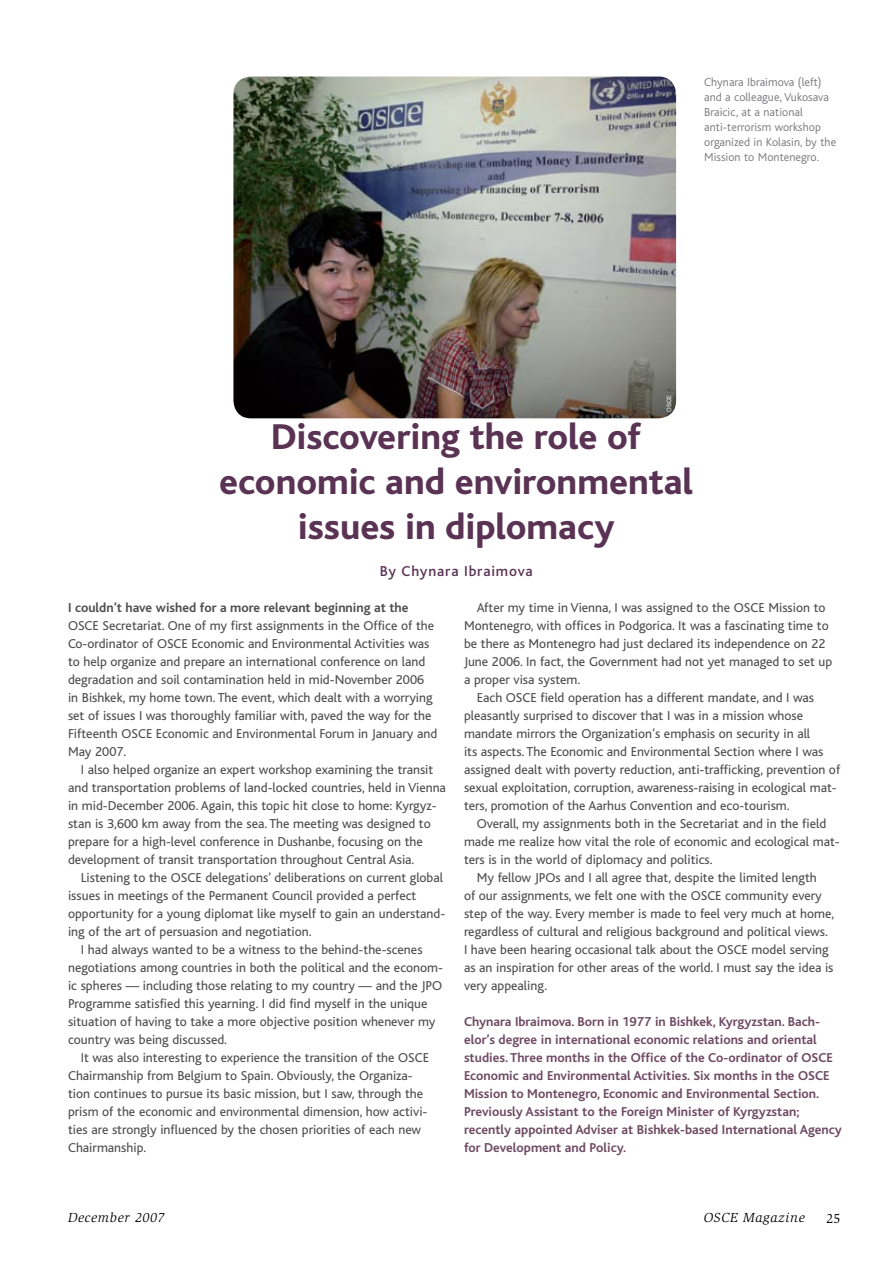
<style>
.page{position:relative;width:893px;height:1263px;background:#fff}
.page>*{position:absolute;margin:0;border:0;box-sizing:border-box;transform-origin:0 0}
.t1{font:800 37.5px/45px "Bliss";letter-spacing:-.005em;color:#5a3354;text-align:center}
.t2{font:500 15px "Bliss";letter-spacing:.055em;color:#5a3354}
.t3{font:13.5px/18px "Bliss";color:#4d4d4f}
.t4{font:700 13.5px/18px "Bliss";color:#6e4a63}
.t5{font:700 13.5px "Bliss";color:#4d4d4f}
.t6{font:italic 13.5px "Slimbach";letter-spacing:.05em;color:#000}
.t7{font:13.5px "Slimbach";color:#000}
.t8{font:300 12px/15px "Bliss";letter-spacing:.005em;color:#77787b}
.t9{font:6px "Helvetica Neue";color:#fff}
</style>
<div class="page">
<img style="left:233px;top:77px;width:443px;height:341px">
<p class="t8" style="left:704px;top:74px;width:134px">Chynara I braimova (left) and a colleague, Vukosava<br>Braicic, at a national anti-terrorism workshop organized in Kolasin, by the<br>Mission to Montenegro.</p>
<p class="t9" style="left:665px;top:412px;width:18px;rotate:-90deg">OSCE</p>
<h1 class="t1" style="left:219px;top:415px;width:476px">Discovering the role of economic and environmental issues in diplomacy</h1>
<p class="t2" style="left:380px;top:563px;width:155px">By Chynara Ibraimova</p>
<p class="t5" style="left:68px;top:601px;width:342px">I couldn’t have wished for a more relevant beginning at the</p>
<p class="t3" style="left:68px;top:617px;width:371px">OSCE Secretariat. One of my first assignments in the Office of the Co-ordinator of OSCE Economic and Environmental Activities was to help organize and prepare an international conference on land degradation and soil contamination held in mid-November 2006 in Bishkek, my home town. The event, which dealt with a worrying set of issues I was thoroughly familiar with, paved the way for the Fifteenth OSCE Economic and Environmental Forum in January and May 2007.</p>
<p class="t3" style="left:68px;top:761px;width:379px;text-indent:13px">I also helped organize an expert workshop examining the transit and transportation problems of land-locked countries, held in Vienna in mid-December 2006. Again, this topic hit close to home: Kyrgyz&shy;stan is 3,600 km away from the sea. The meeting was designed to prepare for a high-level conference in Dushanbe, focusing on the development of transit transportation throughout Central Asia.</p>
<p class="t3" style="left:81px;top:869px;width:364px">Listening to the OSCE delegations’ deliberations on current global</p>
<p class="t3" style="left:68px;top:887px;width:350px">issues in meetings of the Permanent Council provided a perfect</p>
<p class="t3" style="left:68px;top:905px;width:379px">opportunity for a young diplomat like myself to gain an understand-</p>
<p class="t3" style="left:68px;top:923px;width:245px">ing of the art of persuasion and negotiation.</p>
<p class="t3" style="left:81px;top:941px;width:343px">I had always wanted to be a witness to the behind-the-scenes</p>
<p class="t3" style="left:68px;top:959px;width:376px">negotiations among countries in both the political and the econom-</p>
<p class="t3" style="left:68px;top:977px;width:376px">ic spheres — including those relating to my country — and the JPO</p>
<p class="t3" style="left:68px;top:995px;width:361px">Programme satisfied this yearning. I did find myself in the unique</p>
<p class="t3" style="left:68px;top:1013px;width:369px">situation of having to take a more objective position whenever my</p>
<p class="t3" style="left:68px;top:1031px;width:161px">country was being discussed.</p>
<p class="t3" style="left:81px;top:1049px;width:350px">It was also interesting to experience the transition of the OSCE</p>
<p class="t3" style="left:68px;top:1067px;width:346px">Chairmanship from Belgium to Spain. Obviously, the Organiza-</p>
<p class="t3" style="left:68px;top:1085px;width:357px">tion continues to pursue its basic mission, but I saw, through the</p>
<p class="t3" style="left:68px;top:1103px;width:361px">prism of the economic and environmental dimension, how activi-</p>
<p class="t3" style="left:68px;top:1121px;width:355px">ties are strongly influenced by the chosen priorities of each new</p>
<p class="t3" style="left:68px;top:1139px;width:80px">Chairmanship.</p>
<p class="t3" style="left:464px;top:599px;width:370px;text-indent:13px">After my time in Vienna, I was assigned to the OSCE Mission to Montenegro, with offices in Podgorica. It was a fascinating time to be there as Montenegro had just declared its independence on 22<br>June 2006. In fact, the Government had not yet managed to set up a proper visa system.</p>
<p class="t3" style="left:464px;top:689px;width:378px;text-indent:13px">Each OSCE field operation has a different mandate, and I was pleasantly surprised to discover that I was in a mission whose mandate mirrors the Organization’s emphasis on security in all<br>its aspects. The Economic and Environmental Section where I was assigned dealt with poverty reduction, anti-trafficking, prevention of sexual exploitation, corruption, awareness-raising in ecological mat&shy;ters, promotion of the Aarhus Convention and eco-tourism.</p>
<p class="t3" style="left:477px;top:815px;width:351px">Overall, my assignments both in the Secretariat and in the field</p>
<p class="t3" style="left:464px;top:833px;width:377px">made me realize how vital the role of economic and ecological mat-</p>
<p class="t3" style="left:464px;top:851px;width:250px">ters is in the world of diplomacy and politics.</p>
<p class="t3" style="left:477px;top:869px;width:342px">My fellow JPOs and I all agree that, despite the limited length</p>
<p class="t3" style="left:464px;top:887px;width:359px">of our assignments, we felt one with the OSCE community every</p>
<p class="t3" style="left:464px;top:905px;width:372px">step of the way. Every member is made to feel very much at home,</p>
<p class="t3" style="left:464px;top:923px;width:365px">regardless of cultural and religious background and political views.</p>
<p class="t3" style="left:464px;top:941px;width:366px">I have been hearing occasional talk about the OSCE model serving</p>
<p class="t3" style="left:464px;top:959px;width:371px">as an inspiration for other areas of the world. I must say the idea is</p>
<p class="t3" style="left:464px;top:977px;width:85px">very appealing.</p>
<p class="t4" style="left:464px;top:1013px;width:379px">Chynara Ibraimova. Born in 1977 in Bishkek, Kyrgyzstan. Bach&shy;elor’s degree in international economic relations and oriental studies. Three months in the Office of the Co-ordinator of OSCE Economic and Environmental Activities. Six months in the OSCE Mission to Montenegro, Economic and Environmental Section.<br>Previously Assistant to the Foreign Minister of Kyrgyzstan; recently appointed Adviser at Bishkek-based International Agency for Development and Policy.</p>
<p class="t6" style="left:68px;top:1210px;width:98px">December 2007</p>
<p class="t6" style="left:704px;top:1210px;width:102px">OSCE Magazine</p>
<p class="t7" style="left:826px;top:1210px;width:15px">25</p>
</div>
